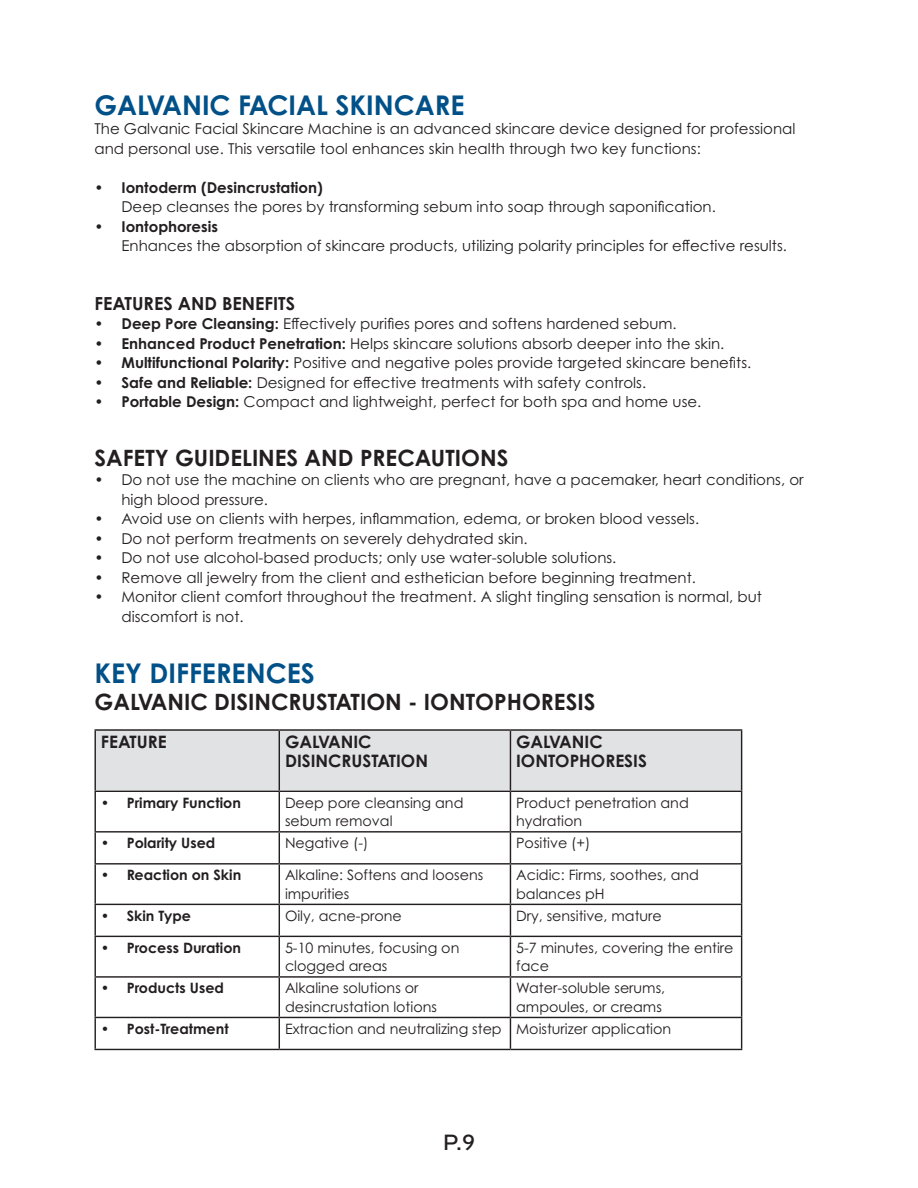
<style>
.page{position:relative;width:918px;height:1188px;background:#fff}
.page>*{position:absolute;margin:0;border:0;box-sizing:border-box;transform-origin:0 0}
.t1{font:700 27.15px "Century Gothic Pro";color:#015087}
.t2{font:500 24px "Gravesend Sans";color:#231f20}
.t3{font:700 22.5px "Century Gothic Pro";color:#231f20}
.t4{font:700 18px "Century Gothic Pro";color:#231f20}
.t5{font:700 17.1px/18.6px "Century Gothic Pro";color:#231f20}
.t6{font:15px/19.5px "Century Gothic Pro";color:#231f20}
.t7{font:14.25px/18.6px "Century Gothic Pro";color:#231f20}
.t8{font:700 14.25px "Century Gothic Pro";color:#231f20}
.s1{font-weight:700}
</style>
<div class="page">
<div style="left:95px;top:730px;width:646px;height:60px;background:#e1e2e4"></div>
<hr style="left:94px;top:729px;width:185px;height:2px;background:#231f20">
<hr style="left:95px;top:731px;width:1px;height:60px;background:#231f20">
<hr style="left:279px;top:729px;width:231px;height:2px;background:#231f20">
<hr style="left:279px;top:731px;width:1px;height:60px;background:#231f20">
<hr style="left:510px;top:729px;width:232px;height:2px;background:#231f20">
<hr style="left:510px;top:731px;width:1px;height:60px;background:#231f20">
<hr style="left:741px;top:731px;width:1px;height:60px;background:#231f20">
<hr style="left:94px;top:791px;width:185px;height:1px;background:#231f20">
<hr style="left:95px;top:792px;width:1px;height:39px;background:#231f20">
<hr style="left:279px;top:791px;width:231px;height:1px;background:#231f20">
<hr style="left:279px;top:792px;width:1px;height:39px;background:#231f20">
<hr style="left:510px;top:791px;width:232px;height:1px;background:#231f20">
<hr style="left:510px;top:792px;width:1px;height:39px;background:#231f20">
<hr style="left:741px;top:792px;width:1px;height:39px;background:#231f20">
<hr style="left:94px;top:831px;width:185px;height:2px;background:#231f20">
<hr style="left:95px;top:833px;width:1px;height:30px;background:#231f20">
<hr style="left:279px;top:831px;width:231px;height:2px;background:#231f20">
<hr style="left:279px;top:833px;width:1px;height:30px;background:#231f20">
<hr style="left:510px;top:831px;width:232px;height:2px;background:#231f20">
<hr style="left:510px;top:833px;width:1px;height:30px;background:#231f20">
<hr style="left:741px;top:833px;width:1px;height:30px;background:#231f20">
<hr style="left:94px;top:863px;width:185px;height:2px;background:#231f20">
<hr style="left:95px;top:865px;width:1px;height:39px;background:#231f20">
<hr style="left:279px;top:863px;width:231px;height:2px;background:#231f20">
<hr style="left:279px;top:865px;width:1px;height:39px;background:#231f20">
<hr style="left:510px;top:863px;width:232px;height:2px;background:#231f20">
<hr style="left:510px;top:865px;width:1px;height:39px;background:#231f20">
<hr style="left:741px;top:865px;width:1px;height:39px;background:#231f20">
<hr style="left:94px;top:904px;width:185px;height:1px;background:#231f20">
<hr style="left:95px;top:905px;width:1px;height:31px;background:#231f20">
<hr style="left:279px;top:904px;width:231px;height:1px;background:#231f20">
<hr style="left:279px;top:905px;width:1px;height:31px;background:#231f20">
<hr style="left:510px;top:904px;width:232px;height:1px;background:#231f20">
<hr style="left:510px;top:905px;width:1px;height:31px;background:#231f20">
<hr style="left:741px;top:905px;width:1px;height:31px;background:#231f20">
<hr style="left:94px;top:936px;width:185px;height:1px;background:#231f20">
<hr style="left:95px;top:937px;width:1px;height:39px;background:#231f20">
<hr style="left:279px;top:936px;width:231px;height:1px;background:#231f20">
<hr style="left:279px;top:937px;width:1px;height:39px;background:#231f20">
<hr style="left:510px;top:936px;width:232px;height:1px;background:#231f20">
<hr style="left:510px;top:937px;width:1px;height:39px;background:#231f20">
<hr style="left:741px;top:937px;width:1px;height:39px;background:#231f20">
<hr style="left:94px;top:976px;width:185px;height:2px;background:#231f20">
<hr style="left:95px;top:978px;width:1px;height:39px;background:#231f20">
<hr style="left:279px;top:976px;width:231px;height:2px;background:#231f20">
<hr style="left:279px;top:978px;width:1px;height:39px;background:#231f20">
<hr style="left:510px;top:976px;width:232px;height:2px;background:#231f20">
<hr style="left:510px;top:978px;width:1px;height:39px;background:#231f20">
<hr style="left:741px;top:978px;width:1px;height:39px;background:#231f20">
<hr style="left:94px;top:1017px;width:185px;height:1px;background:#231f20">
<hr style="left:95px;top:1018px;width:1px;height:31px;background:#231f20">
<hr style="left:279px;top:1017px;width:231px;height:1px;background:#231f20">
<hr style="left:279px;top:1018px;width:1px;height:31px;background:#231f20">
<hr style="left:510px;top:1017px;width:232px;height:1px;background:#231f20">
<hr style="left:510px;top:1018px;width:1px;height:31px;background:#231f20">
<hr style="left:741px;top:1018px;width:1px;height:31px;background:#231f20">
<hr style="left:94px;top:1049px;width:185px;height:1px;background:#231f20">
<hr style="left:279px;top:1049px;width:231px;height:1px;background:#231f20">
<hr style="left:510px;top:1049px;width:232px;height:1px;background:#231f20">
<p class="t1" style="left:94px;top:88px;width:372px">GALVANIC FACIAL SKINCARE</p>
<p class="t6" style="left:94px;top:119px;width:703px">The Galvanic Facial Skincare Machine is an advanced skincare device designed for professional and personal use. This versatile tool enhances skin health through two key functions:</p>
<p class="t6" style="left:122px;top:177px;width:596px;text-indent:-27px"><span class="s1">• Iontoderm (Desincrustation)<br></span>Deep cleanses the pores by transforming sebum into soap through saponification.</p>
<p class="t6" style="left:122px;top:216px;width:667px;text-indent:-27px"><span class="s1">• Iontophoresis<br></span>Enhances the absorption of skincare products, utilizing polarity principles for effective results.</p>
<p class="t4" style="left:94px;top:292px;width:202px">FEATURES AND BENEFITS</p>
<p class="t6" style="left:94px;top:314px;width:584px"><span class="s1">• Deep Pore Cleansing:</span> Effectively purifies pores and softens hardened sebum.</p>
<p class="t6" style="left:94px;top:333px;width:631px"><span class="s1">• Enhanced Product Penetration:</span> Helps skincare solutions absorb deeper into the skin.</p>
<p class="t6" style="left:94px;top:353px;width:658px"><span class="s1">• Multifunctional Polarity:</span> Positive and negative poles provide targeted skincare benefits.</p>
<p class="t6" style="left:94px;top:372px;width:553px"><span class="s1">• Safe and Reliable:</span> Designed for effective treatments with safety controls.</p>
<p class="t6" style="left:94px;top:392px;width:608px"><span class="s1">• Portable Design:</span> Compact and lightweight, perfect for both spa and home use.</p>
<p class="t3" style="left:94px;top:443px;width:415px">SAFETY GUIDELINES AND PRECAUTIONS</p>
<p class="t6" style="left:122px;top:470px;width:684px;text-indent:-27px">• Do not use the machine on clients who are pregnant, have a pacemaker, heart conditions, or high blood pressure.</p>
<p class="t6" style="left:94px;top:509px;width:606px">• Avoid use on clients with herpes, inflammation, edema, or broken blood vessels.</p>
<p class="t6" style="left:94px;top:528px;width:435px">• Do not perform treatments on severely dehydrated skin.</p>
<p class="t6" style="left:94px;top:548px;width:523px">• Do not use alcohol-based products; only use water-soluble solutions.</p>
<p class="t6" style="left:94px;top:567px;width:603px">• Remove all jewelry from the client and esthetician before beginning treatment.</p>
<p class="t6" style="left:122px;top:587px;width:642px;text-indent:-27px">• Monitor client comfort throughout the treatment. A slight tingling sensation is normal, but discomfort is not.</p>
<p class="t1" style="left:94px;top:656px;width:222px">KEY DIFFERENCES</p>
<p class="t3" style="left:94px;top:688px;width:502px">GALVANIC DISINCRUSTATION - IONTOPHORESIS</p>
<p class="t5" style="left:101px;top:733px;width:67px">FEATURE</p>
<p class="t5" style="left:285px;top:733px;width:145px">GALVANIC<br>DISINCRUSTATION</p>
<p class="t5" style="left:516px;top:733px;width:132px">GALVANIC<br>IONTOPHORESIS</p>
<p class="t8" style="left:101px;top:793px;width:142px">• Primary Function</p>
<p class="t7" style="left:285px;top:793px;width:180px">Deep pore cleansing and sebum removal</p>
<p class="t7" style="left:516px;top:793px;width:174px">Product penetration and hydration</p>
<p class="t8" style="left:101px;top:834px;width:116px">• Polarity Used</p>
<p class="t7" style="left:285px;top:834px;width:85px">Negative (-)</p>
<p class="t7" style="left:516px;top:834px;width:76px">Positive (+)</p>
<p class="t8" style="left:101px;top:866px;width:142px">• Reaction on Skin</p>
<p class="t7" style="left:285px;top:865px;width:200px">Alkaline: Softens and loosens impurities</p>
<p class="t7" style="left:516px;top:865px;width:184px">Acidic: Firms, soothes, and balances pH</p>
<p class="t8" style="left:101px;top:907px;width:92px">• Skin Type</p>
<p class="t7" style="left:285px;top:906px;width:118px">Oily, acne-prone</p>
<p class="t7" style="left:516px;top:906px;width:147px">Dry, sensitive, mature</p>
<p class="t8" style="left:101px;top:939px;width:142px">• Process Duration</p>
<p class="t7" style="left:285px;top:938px;width:176px">5-10 minutes, focusing on clogged areas</p>
<p class="t7" style="left:516px;top:938px;width:219px">5-7 minutes, covering the entire face</p>
<p class="t8" style="left:101px;top:979px;width:124px">• Products Used</p>
<p class="t7" style="left:285px;top:979px;width:153px">Alkaline solutions or desincrustation lotions</p>
<p class="t7" style="left:516px;top:979px;width:151px">Water-soluble serums, ampoules, or creams</p>
<p class="t8" style="left:101px;top:1020px;width:129px">• Post-Treatment</p>
<p class="t7" style="left:285px;top:1019px;width:218px">Extraction and neutralizing step</p>
<p class="t7" style="left:516px;top:1019px;width:157px">Moisturizer application</p>
<h2 class="t2" style="left:443px;top:1128px;width:34px">P.9</h2>
</div>
